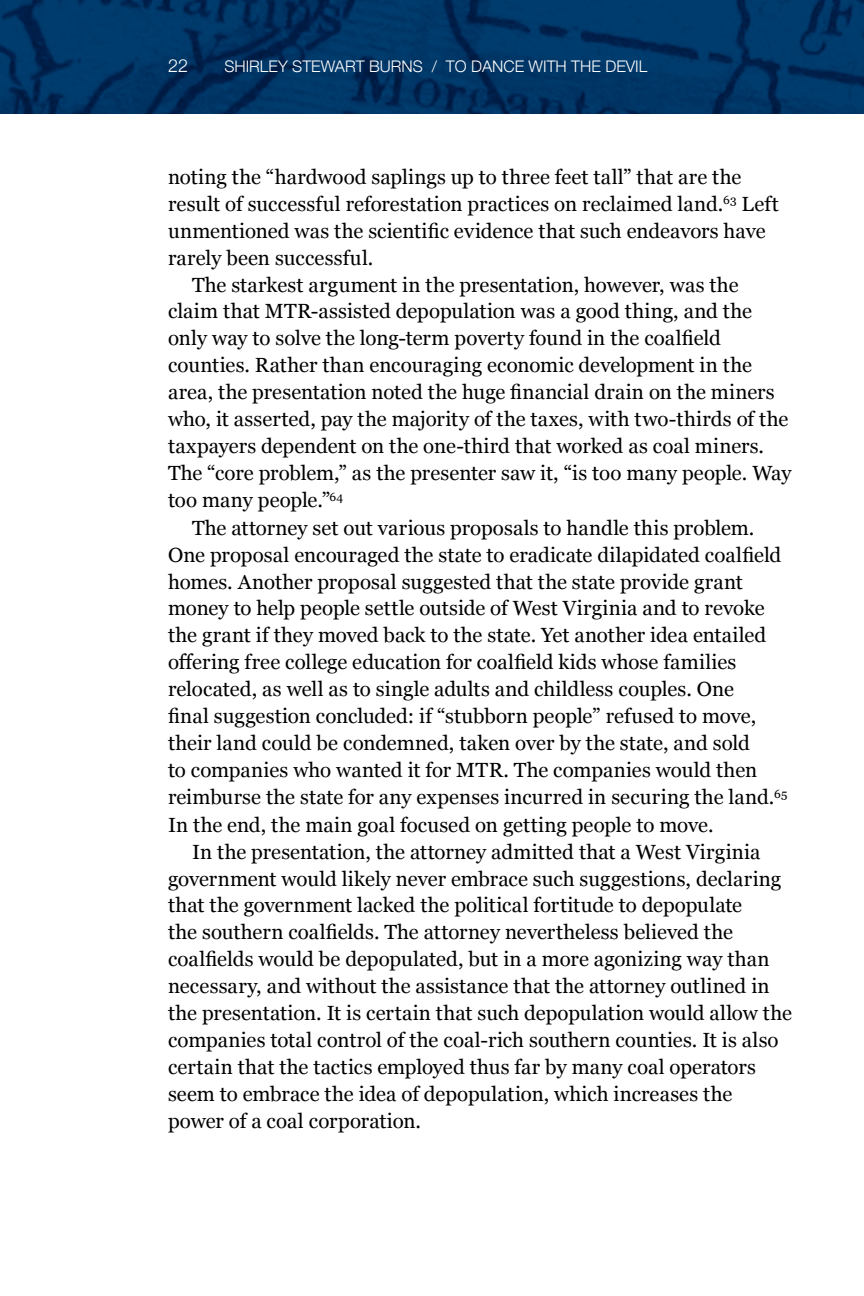
<style>
.page{position:relative;width:864px;height:1296px;background:#fff}
.page>*{position:absolute;margin:0;border:0;box-sizing:border-box;transform-origin:0 0}
.t1{font:20.4px "Georgia";letter-spacing:.005em;color:#000}
.t2{font:300 18px "Helvetica Neue";color:#fff}
.t3{font:300 16px "Helvetica Neue";color:#fff}
</style>
<div class="page">
<img style="left:0;top:0;width:864px;height:114px">
<p class="t2" style="left:168px;top:51px;width:22px">22</p>
<p class="t3" style="left:224px;top:53px;width:425px">SHIRLEY STEWART BURNS / TO DANCE WITH THE DEVIL</p>
<p class="t1" style="left:168px;top:162px;width:575px">noting the “hardwood saplings up to three feet tall” that are the</p>
<p class="t1" style="left:168px;top:189px;width:612px">result of successful reforestation practices on reclaimed land.<sup>63</sup> Left</p>
<p class="t1" style="left:168px;top:216px;width:599px">unmentioned was the scientific evidence that such endeavors have</p>
<p class="t1" style="left:168px;top:243px;width:207px">rarely been successful.</p>
<p class="t1" style="left:192px;top:270px;width:548px">The starkest argument in the presentation, however, was the</p>
<p class="t1" style="left:168px;top:297px;width:586px">claim that MTR-assisted depopulation was a good thing, and the</p>
<p class="t1" style="left:168px;top:324px;width:554px">only way to solve the long-term poverty found in the coalfield</p>
<p class="t1" style="left:168px;top:351px;width:585px">counties. Rather than encouraging economic development in the</p>
<p class="t1" style="left:168px;top:378px;width:608px">area, the presentation noted the huge financial drain on the miners</p>
<p class="t1" style="left:168px;top:405px;width:622px">who, it asserted, pay the majority of the taxes, with two-thirds of the</p>
<p class="t1" style="left:168px;top:432px;width:598px">taxpayers dependent on the one-third that worked as coal miners.</p>
<p class="t1" style="left:168px;top:459px;width:625px">The “core problem,” as the presenter saw it, “is too many people. Way</p>
<p class="t1" style="left:168px;top:486px;width:177px">too many people.”<sup>64</sup></p>
<p class="t1" style="left:192px;top:513px;width:564px">The attorney set out various proposals to handle this problem.</p>
<p class="t1" style="left:168px;top:540px;width:615px">One proposal encouraged the state to eradicate dilapidated coalfield</p>
<p class="t1" style="left:168px;top:567px;width:576px">homes. Another proposal suggested that the state provide grant</p>
<p class="t1" style="left:168px;top:594px;width:598px">money to help people settle outside of West Virginia and to revoke</p>
<p class="t1" style="left:168px;top:621px;width:600px">the grant if they moved back to the state. Yet another idea entailed</p>
<p class="t1" style="left:168px;top:648px;width:570px">offering free college education for coalfield kids whose families</p>
<p class="t1" style="left:168px;top:675px;width:567px">relocated, as well as to single adults and childless couples. One</p>
<p class="t1" style="left:168px;top:702px;width:590px">final suggestion concluded: if “stubborn people” refused to move,</p>
<p class="t1" style="left:168px;top:729px;width:583px">their land could be condemned, taken over by the state, and sold</p>
<p class="t1" style="left:168px;top:756px;width:591px">to companies who wanted it for MTR. The companies would then</p>
<p class="t1" style="left:168px;top:783px;width:621px">reimburse the state for any expenses incurred in securing the land.<sup>65</sup></p>
<p class="t1" style="left:168px;top:810px;width:547px">In the end, the main goal focused on getting people to move.</p>
<p class="t1" style="left:192px;top:837px;width:570px">In the presentation, the attorney admitted that a West Virginia</p>
<p class="t1" style="left:168px;top:864px;width:615px">government would likely never embrace such suggestions, declaring</p>
<p class="t1" style="left:168px;top:891px;width:576px">that the government lacked the political fortitude to depopulate</p>
<p class="t1" style="left:168px;top:918px;width:567px">the southern coalfields. The attorney nevertheless believed the</p>
<p class="t1" style="left:168px;top:945px;width:603px">coalfields would be depopulated, but in a more agonizing way than</p>
<p class="t1" style="left:168px;top:972px;width:603px">necessary, and without the assistance that the attorney outlined in</p>
<p class="t1" style="left:168px;top:999px;width:626px">the presentation. It is certain that such depopulation would allow the</p>
<p class="t1" style="left:168px;top:1026px;width:612px">companies total control of the coal-rich southern counties. It is also</p>
<p class="t1" style="left:168px;top:1053px;width:589px">certain that the tactics employed thus far by many coal operators</p>
<p class="t1" style="left:168px;top:1080px;width:566px">seem to embrace the idea of depopulation, which increases the</p>
<p class="t1" style="left:168px;top:1107px;width:255px">power of a coal corporation.</p>
</div>
